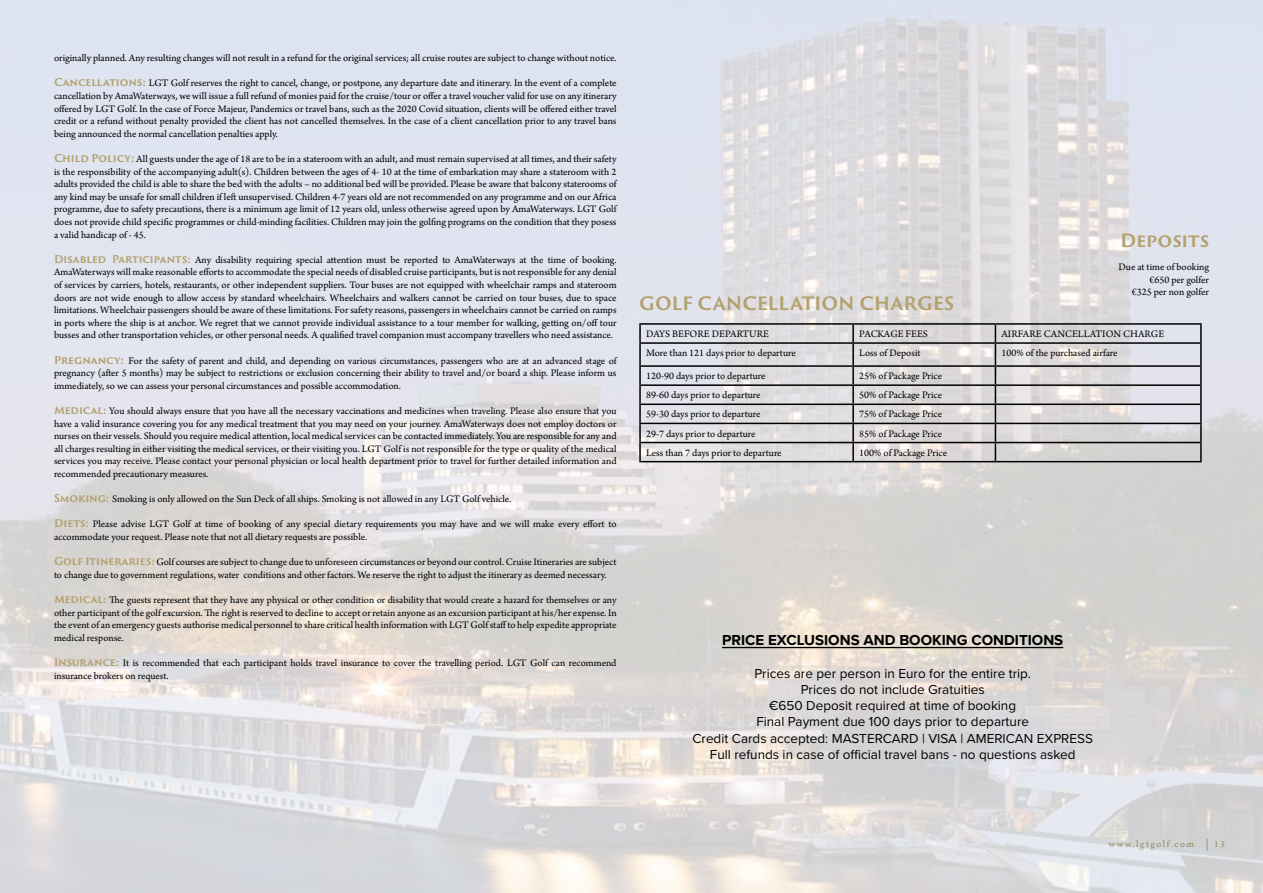
<style>
.page{position:relative;width:1263px;height:893px;background:#fff}
.page>*{position:absolute;margin:0;border:0;box-sizing:border-box;transform-origin:0 0}
.t1{font:700 18px "Trajan Sans Pro";letter-spacing:-.005em;color:#b3a16e}
.t2{font:700 15px "Proxima Nova";color:#000}
.t3{font:13.5px/16.2px "Proxima Nova";color:#000;text-align:center}
.t4{font:10.5px/12.6px "Arno Pro";color:#000;text-align:justify}
.t5{font:10.2px "Arno Pro";letter-spacing:.15em;color:#b3a16e}
.s1{font-family:"Trajan Sans Pro";font-weight:700;color:#b3a16e}
.s2{font-size:12px}
.s3{font-size:9.6px}
</style>
<div class="page">
<img style="left:0;top:0;width:1263px;height:893px">
<hr style="left:639px;top:323px;width:214px;height:2px;background:#000">
<svg style="left:639px;top:325px;width:2px;height:17px"></svg>
<hr style="left:853px;top:323px;width:142px;height:2px;background:#000">
<svg style="left:852px;top:325px;width:2px;height:17px"></svg>
<hr style="left:995px;top:323px;width:207px;height:2px;background:#000">
<svg style="left:1200px;top:325px;width:2px;height:17px"></svg>
<hr style="left:639px;top:342px;width:214px;height:2px;background:#000">
<hr style="left:639px;top:344px;width:2px;height:21px;background:#000">
<hr style="left:853px;top:342px;width:142px;height:2px;background:#000">
<hr style="left:852px;top:344px;width:2px;height:21px;background:#000">
<hr style="left:995px;top:342px;width:207px;height:2px;background:#000">
<hr style="left:1200px;top:344px;width:2px;height:21px;background:#000">
<hr style="left:639px;top:365px;width:214px;height:2px;background:#000">
<hr style="left:853px;top:365px;width:142px;height:2px;background:#000">
<hr style="left:995px;top:365px;width:207px;height:2px;background:#000">
<hr style="left:639px;top:384px;width:214px;height:2px;background:#000">
<hr style="left:853px;top:384px;width:142px;height:2px;background:#000">
<hr style="left:995px;top:384px;width:207px;height:2px;background:#000">
<hr style="left:639px;top:404px;width:214px;height:1px;background:#000">
<hr style="left:853px;top:404px;width:142px;height:1px;background:#000">
<hr style="left:995px;top:404px;width:207px;height:1px;background:#000">
<hr style="left:639px;top:423px;width:214px;height:1px;background:#000">
<hr style="left:853px;top:423px;width:142px;height:1px;background:#000">
<hr style="left:995px;top:423px;width:207px;height:1px;background:#000">
<hr style="left:639px;top:442px;width:214px;height:1px;background:#000">
<svg style="left:639px;top:367px;width:2px;height:94px"></svg>
<hr style="left:853px;top:442px;width:142px;height:1px;background:#000">
<svg style="left:852px;top:367px;width:2px;height:94px"></svg>
<hr style="left:995px;top:442px;width:207px;height:1px;background:#000">
<svg style="left:995px;top:325px;width:1px;height:136px"></svg>
<svg style="left:1200px;top:367px;width:2px;height:94px"></svg>
<hr style="left:639px;top:461px;width:214px;height:1px;background:#000">
<hr style="left:853px;top:461px;width:142px;height:1px;background:#000">
<hr style="left:995px;top:461px;width:207px;height:1px;background:#000">
<hr style="left:722px;top:647px;width:341px;height:1px;background:#000">
<p class="t4" style="left:54px;top:52px;width:564px">originally planned. Any resulting changes will not result in a refund for the original services; all cruise routes are subject to change without notice.</p>
<p class="t4" style="left:54px;top:77px;width:564px"><span class="s1">Cancellations:</span> LGT Golf reserves the right to cancel, change, or postpone, any departure date and itinerary. In the event of a complete cancellation by AmaWaterways, we will issue a full refund of monies paid for the cruise/tour or offer a travel voucher valid for use on any itinerary offered by LGT Golf. In the case of Force Majeur, Pandemics or travel bans, such as the 2020 Covid situation, clients will be offered either travel credit or a refund without penalty provided the client has not cancelled themselves. In the case of a client cancellation prior to any travel bans being announced the normal cancellation penalties apply.</p>
<p class="t4" style="left:54px;top:153px;width:564px"><span class="s1">Child Policy:</span> All guests under the age of 18 are to be in a stateroom with an adult, and must remain supervised at all times, and their safety is the responsibility of the accompanying adult(s). Children between the ages of 4- 10 at the time of embarkation may share a stateroom with 2 adults provided the child is able to share the bed with the adults – no additional bed will be provided. Please be aware that balcony staterooms of any kind may be unsafe for small children if left unsupervised. Children 4-7 years old are not recommended on any programme and on our Africa programme, due to safety precautions, there is a minimum age limit of 12 years old, unless otherwise agreed upon by AmaWaterways. LGT Golf does not provide child specific programmes or child-minding facilities. Children may join the golfing programs on the condition that they posess a valid handicap of - 45.</p>
<p class="t4" style="left:54px;top:254px;width:564px"><span class="s1">Disabled Participants:</span> Any disability requiring special attention must be reported to AmaWaterways at the time of booking.<br>AmaWaterways will make reasonable efforts to accommodate the special needs of disabled cruise participants, but is not responsible for any denial of services by carriers, hotels, restaurants, or other independent suppliers. Tour buses are not equipped with wheelchair ramps and stateroom doors are not wide enough to allow access by standard wheelchairs. Wheelchairs and walkers cannot be carried on tour buses, due to space limitations. Wheelchair passengers should be aware of these limitations. For safety reasons, passengers in wheelchairs cannot be carried on ramps in ports where the ship is at anchor. We regret that we cannot provide individual assistance to a tour member for walking, getting on/off tour busses and other transportation vehicles, or other personal needs. A qualified travel companion must accompany travellers who need assistance.</p>
<p class="t4" style="left:54px;top:355px;width:564px"><span class="s1">Pregnancy:</span> For the safety of parent and child, and depending on various circumstances, passengers who are at an advanced stage of pregnancy (after 5 months) may be subject to restrictions or exclusion concerning their ability to travel and/or board a ship. Please inform us immediately, so we can assess your personal circumstances and possible accommodation.</p>
<p class="t4" style="left:54px;top:405px;width:564px"><span class="s1">Medical:</span> You should always ensure that you have all the necessary vaccinations and medicines when traveling. Please also ensure that you have a valid insurance covering you for any medical treatment that you may need on your journey. AmaWaterways does not employ doctors or nurses on their vessels. Should you require medical attention, local medical services can be contacted immediately. You are responsible for any and all charges resulting in either visiting the medical services, or their visiting you. LGT Golf is not responsible for the type or quality of the medical services you may receive. Please contact your personal physician or local health department prior to travel for further detailed information and recommended precautionary measures.</p>
<p class="t4" style="left:54px;top:493px;width:459px"><span class="s1">Smoking:</span> Smoking is only allowed on the Sun Deck of all ships. Smoking is not allowed in any LGT Golf vehicle.</p>
<p class="t4" style="left:54px;top:518px;width:564px"><span class="s1">Diets:</span> Please advise LGT Golf at time of booking of any special dietary requirements you may have and we will make every effort to accommodate your request. Please note that not all dietary requests are possible.</p>
<p class="t4" style="left:54px;top:556px;width:564px"><span class="s1">Golf Itineraries:</span> Golf courses are subject to change due to unforeseen circumstances or beyond our control. Cruise Itineraries are subject to change due to government regulations, water conditions and other factors. We reserve the right to adjust the itinerary as deemed necessary.</p>
<p class="t4" style="left:54px;top:594px;width:564px"><span class="s1">Medical:</span> The guests represent that they have any physical or other condition or disability that would create a hazard for themselves or any other participant of the golf excursion. The right is reserved to decline to accept or retain anyone as an excursion participant at his/her expense. In the event of an emergency guests authorise medical personnel to share critical health information with LGT Golf staff to help expedite appropriate medical response.</p>
<p class="t4" style="left:54px;top:657px;width:564px"><span class="s1">Insurance:</span> It is recommended that each participant holds travel insurance to cover the travelling period. LGT Golf can recommend insurance brokers on request.</p>
<h1 class="t1" style="left:1120px;top:226px;width:90px">Deposits</h1>
<p class="t4" style="left:1118px;top:261px;width:92px;text-align:right">Due at time of booking €650 per golfer<br>€325 per non golfer</p>
<h1 class="t1" style="left:639px;top:290px;width:316px">GOLF CANCELLATION CHARGES</h1>
<p class="t4" style="left:646px;top:328px;width:124px">DAYS BEFORE DEPARTURE</p>
<p class="t4" style="left:859px;top:328px;width:70px">PACKAGE FEES</p>
<p class="t4" style="left:1001px;top:328px;width:164px">AIRFARE CANCELLATION CHARGE</p>
<p class="t4" style="left:646px;top:347px;width:151px">More than 121 days prior to departure</p>
<p class="t4" style="left:859px;top:347px;width:63px">Loss of Deposit</p>
<p class="t4" style="left:1001px;top:347px;width:118px">100% of the purchased airfare</p>
<p class="t4" style="left:646px;top:370px;width:121px">120-90 days prior to departure</p>
<p class="t4" style="left:859px;top:370px;width:85px">25% of Package Price</p>
<p class="t4" style="left:646px;top:389px;width:116px">89-60 days prior to departure</p>
<p class="t4" style="left:859px;top:389px;width:85px">50% of Package Price</p>
<p class="t4" style="left:646px;top:408px;width:116px">59-30 days prior to departure</p>
<p class="t4" style="left:859px;top:408px;width:85px">75% of Package Price</p>
<p class="t4" style="left:646px;top:428px;width:111px">29-7 days prior to departure</p>
<p class="t4" style="left:859px;top:428px;width:85px">85% of Package Price</p>
<p class="t4" style="left:646px;top:447px;width:137px">Less than 7 days prior to departure</p>
<p class="t4" style="left:859px;top:447px;width:89px">100% of Package Price</p>
<h2 class="t2" style="left:722px;top:629px;width:343px">PRICE EXCLUSIONS AND BOOKING CONDITIONS</h2>
<p class="t3" style="left:692px;top:665px;width:402px">Prices are per person in Euro for the entire trip.<br>Prices do not include Gratuities<br>€650 Deposit required at time of booking<br>Final Payment due 100 days prior to departure<br>Credit Cards accepted: MASTERCARD | VISA | AMERICAN EXPRESS Full refunds in case of official travel bans - no questions asked</p>
<p class="t5" style="left:1109px;top:838px;width:117px">www.lgtgolf.com <span class="s2">|</span> <span class="s3">13</span></p>
</div>
